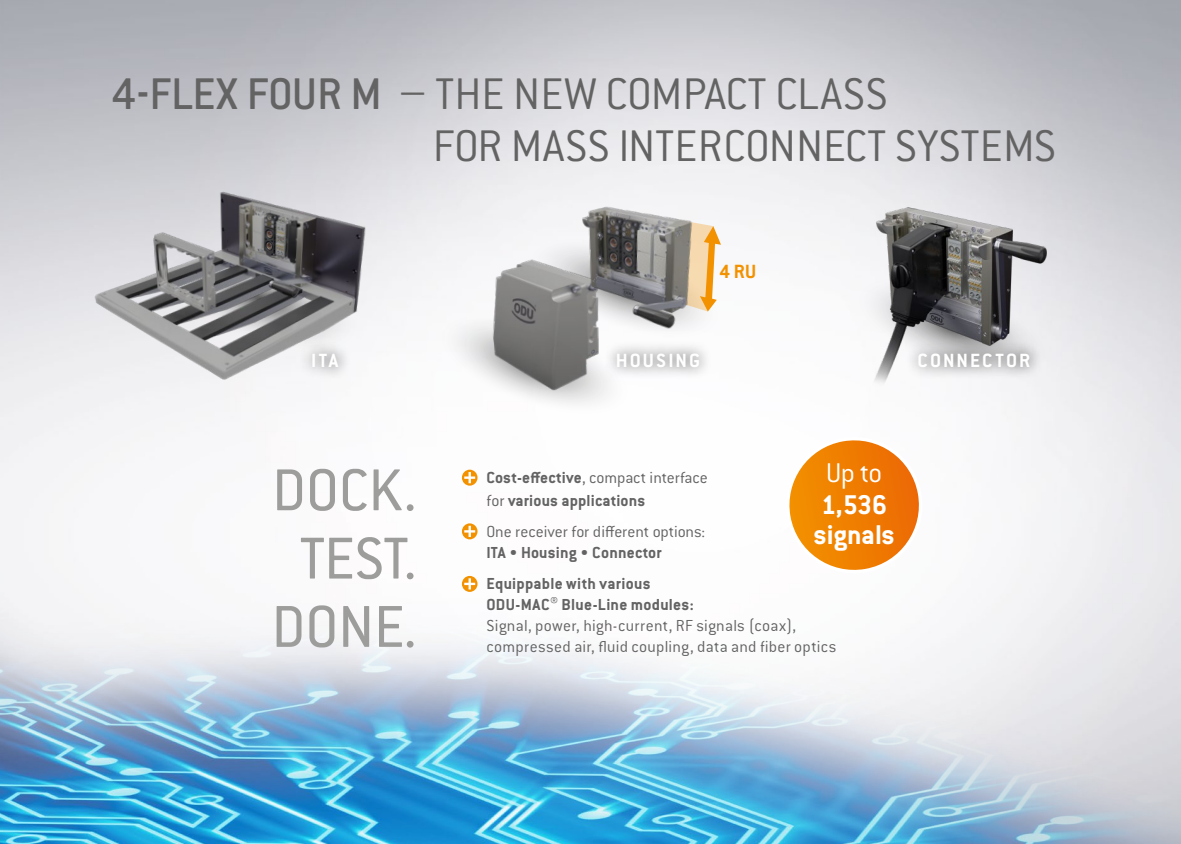
<style>
.page{position:relative;width:1181px;height:844px;background:#fff}
.page>*{position:absolute;margin:0;border:0;box-sizing:border-box;transform-origin:0 0}
.t1{font:64.75px/68.2px "ITC Conduitfor ODU";color:#9d9d9c;text-align:center}
.t2{font:300 48.65px/52.5px "ITC Conduitfor ODU";color:#646363}
.t3{font:700 29.75px/29.8px "ITC Conduitfor ODU";letter-spacing:-.005em;color:#fff}
.t4{font:300 29.75px "ITC Conduitfor ODU";color:#fff}
.t5{font:700 21px "ITC Conduitfor ODU";letter-spacing:.1em;color:#fff}
.t6{font:700 21px "ITC Conduitfor ODU";color:#f39200}
.t7{font:300 17.5px/21px "ITC Conduitfor ODU";letter-spacing:.01em;color:#646363}
.t8{font:700 17.5px/22.8px "ITC Conduitfor ODU";letter-spacing:.01em;color:#646363}
.s1{font-weight:500}
.s2{font-weight:300}
.s3{font-weight:700}
</style>
<div class="page">
<img style="left:0;top:437px;width:1181px;height:406px">
<img style="left:83px;top:184px;width:292px;height:205px">
<img style="left:856px;top:189px;width:287px;height:201px">
<svg style="left:462px;top:469px;width:15px;height:16px"></svg>
<svg style="left:464px;top:472px;width:11px;height:11px"></svg>
<svg style="left:462px;top:523px;width:15px;height:16px"></svg>
<svg style="left:464px;top:525px;width:11px;height:12px"></svg>
<svg style="left:462px;top:575px;width:15px;height:16px"></svg>
<svg style="left:464px;top:578px;width:11px;height:11px"></svg>
<svg style="left:431px;top:220px;width:191px;height:192px"></svg>
<img style="left:576px;top:185px;width:154px;height:199px">
<div style="left:299px;top:340px;width:52px;height:40px;background:#000;opacity:.75"></div>
<div style="left:604px;top:340px;width:107px;height:40px;background:#000;opacity:.75"></div>
<div style="left:905px;top:340px;width:137px;height:40px;background:#000;opacity:.75"></div>
<svg style="left:782px;top:433px;width:144px;height:144px"></svg>
<h2 class="t2" style="left:433px;top:68px;width:625px;text-indent:-321px"><span class="s1">4-FLEX FOUR M</span> – THE NEW COMPACT CLASS<br>FOR MASS INTERCONNECT SYSTEMS</h2>
<p class="t6" style="left:719px;top:259px;width:38px">4 RU</p>
<p class="t5" style="left:311px;top:348px;width:29px">ITA</p>
<p class="t5" style="left:616px;top:348px;width:86px">HOUSING</p>
<p class="t5" style="left:917px;top:348px;width:114px">CONNECTOR</p>
<h3 class="t4" style="left:826px;top:456px;width:57px">Up to</h3>
<h3 class="t3" style="left:813px;top:489px;width:83px">1,536 signals</h3>
<h1 class="t1" style="left:272px;top:456px;width:146px">DOCK.<br>TEST.<br>DONE.</h1>
<p class="t8" style="left:486px;top:466px;width:223px">Cost-effective<span class="s2">, compact interface for</span> various applications</p>
<p class="t7" style="left:486px;top:521px;width:220px">One receiver for different options:<br><span class="s3">ITA</span> • <span class="s3">Housing</span> • <span class="s3">Connector</span></p>
<p class="t8" style="left:486px;top:572px;width:209px;line-height:21px">Equippable with various<br>ODU-MAC® Blue-Line modules:</p>
<p class="t7" style="left:486px;top:615px;width:351px">Signal, power, high-current, RF signals (coax), compressed air, fluid coupling, data and fiber optics</p>
</div>
